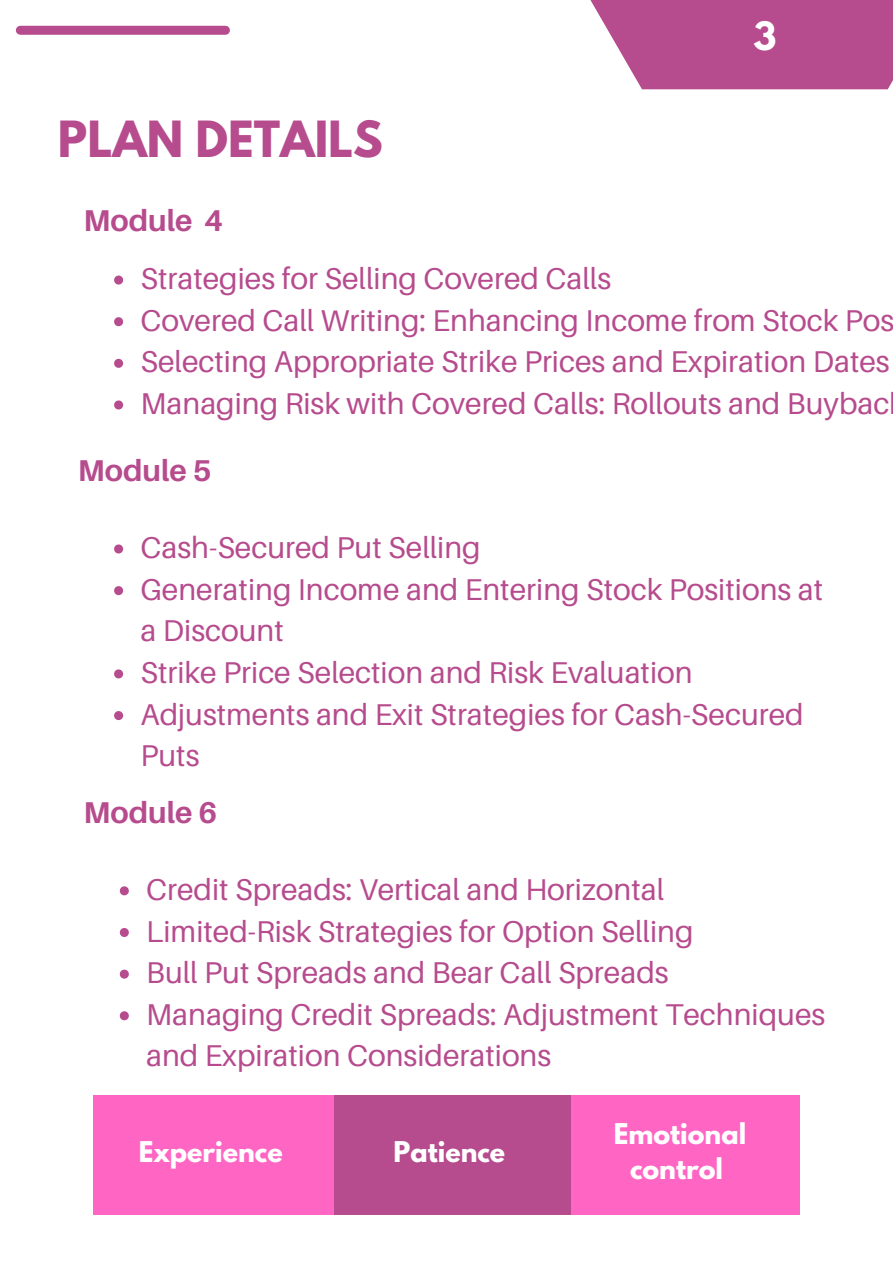
<style>
.page{position:relative;width:893px;height:1264px;background:#fff}
.page>*{position:absolute;margin:0;border:0;box-sizing:border-box;transform-origin:0 0}
.t1{font:700 44.1px "League Spartan";color:#b64b8d}
.t2{font:700 34.65px "League Spartan";color:#fff}
.t3{font:30px/41.7px "Aileron";color:#b64b8d}
.t4{font:700 30px "Aileron";color:#b64b8d}
.t5{font:700 25.35px "League Spartan";color:#fff}
</style>
<div class="page">
<div style="left:20px;top:26px;width:205px;height:9px;background:#b64b8d"></div>
<svg style="left:590px;top:0;width:302px;height:89px;background:#bc5a97"></svg>
<div style="left:94px;top:1095px;width:240px;height:119px;background:#ff66c4"></div>
<div style="left:334px;top:1095px;width:237px;height:119px;background:#b64b8d"></div>
<div style="left:571px;top:1095px;width:228px;height:119px;background:#ff66c4"></div>
<svg style="left:114px;top:275px;width:9px;height:9px"></svg>
<svg style="left:114px;top:317px;width:9px;height:9px"></svg>
<svg style="left:114px;top:359px;width:9px;height:9px"></svg>
<svg style="left:114px;top:400px;width:9px;height:9px"></svg>
<svg style="left:114px;top:544px;width:9px;height:9px"></svg>
<svg style="left:114px;top:586px;width:9px;height:9px"></svg>
<svg style="left:114px;top:669px;width:9px;height:9px"></svg>
<svg style="left:114px;top:711px;width:9px;height:9px"></svg>
<svg style="left:120px;top:886px;width:9px;height:9px"></svg>
<svg style="left:120px;top:928px;width:9px;height:9px"></svg>
<svg style="left:120px;top:969px;width:9px;height:9px"></svg>
<svg style="left:120px;top:1011px;width:9px;height:9px"></svg>
<p class="t1" style="left:58px;top:117px;width:326px">PLAN DETAILS</p>
<h1 class="t4" style="left:84px;top:201px;width:141px">Module 4</h1>
<p class="t2" style="left:753px;top:19px;width:25px">3</p>
<p class="t3" style="left:140px;top:257px;width:755px">Strategies for Selling Covered Calls<br>Covered Call Writing: Enhancing Income from Stock Pos Selecting Appropriate Strike Prices and Expiration Dates Managing Risk with Covered Calls: Rollouts and Buybac</p>
<p class="t4" style="left:78px;top:452px;width:135px">Module 5</p>
<h2 class="t3" style="left:140px;top:526px;width:342px">Cash-Secured Put Selling</h2>
<p class="t3" style="left:140px;top:567px;width:684px">Generating Income and Entering Stock Positions at a Discount</p>
<p class="t3" style="left:140px;top:651px;width:553px">Strike Price Selection and Risk Evaluation</p>
<p class="t3" style="left:140px;top:692px;width:664px">Adjustments and Exit Strategies for Cash-Secured<br>Puts</p>
<p class="t4" style="left:84px;top:793px;width:135px">Module 6</p>
<p class="t3" style="left:146px;top:867px;width:519px">Credit Spreads: Vertical and Horizontal</p>
<p class="t3" style="left:146px;top:909px;width:549px">Limited-Risk Strategies for Option Selling</p>
<p class="t3" style="left:146px;top:951px;width:524px">Bull Put Spreads and Bear Call Spreads</p>
<p class="t3" style="left:146px;top:992px;width:680px">Managing Credit Spreads: Adjustment Techniques and Expiration Considerations</p>
<h2 class="t5" style="left:139px;top:1138px;width:145px">Experience</h2>
<h2 class="t5" style="left:393px;top:1138px;width:113px">Patience</h2>
<p class="t5" style="left:613px;top:1121px;width:134px">Emotional</p>
<p class="t5" style="left:630px;top:1156px;width:94px">control</p>
</div>
